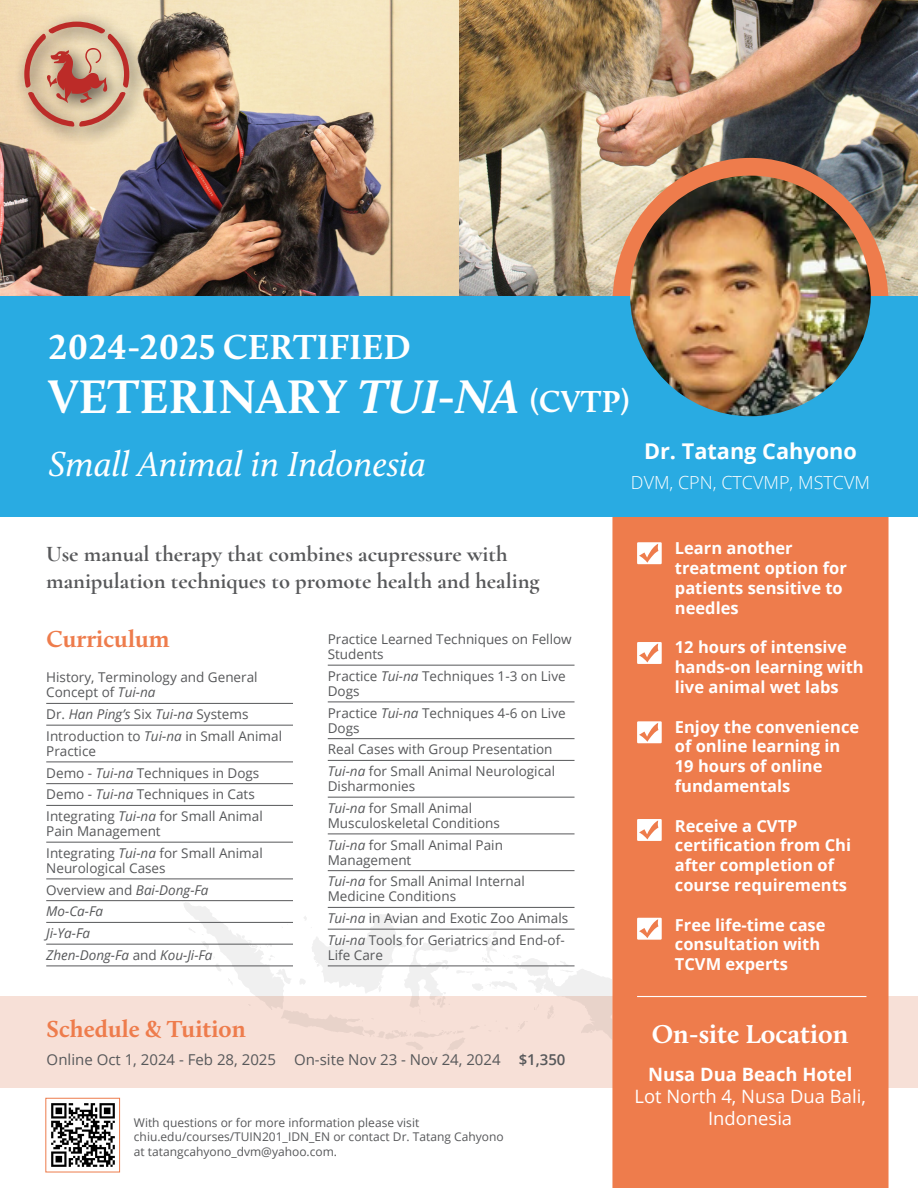
<style>
.page{position:relative;width:918px;height:1188px;background:#fff}
.page>*{position:absolute;margin:0;border:0;box-sizing:border-box;transform-origin:0 0}
.t1{font:700 48.75px "Calluna";color:#fff}
.t2{font:italic 36px "Calluna";color:#fff}
.t3{font:700 36px "Calluna";color:#fff}
.t4{font:700 26.7px "Calluna";color:#fff}
.t5{font:700 24px "Calluna";color:#ee7c4c}
.t6{font:700 22.5px/27px "Cormorant Garamond";color:#57585a}
.t7{font:700 21.75px "Open Sans";color:#fff}
.t8{font:18.45px/22px "Open Sans";color:#fff;text-align:center}
.t9{font:700 18.45px "Open Sans";color:#fff}
.t10{font:300 18px "Open Sans";color:#fff}
.t11{font:700 16.5px/19.8px "Open Sans";color:#fff}
.t12{font:15px "Open Sans";color:#57585a}
.t13{font:600 15px "Open Sans";color:#57585a}
.kebiao{font:13.5px/15px "Open Sans";color:#57585a}
.kebiao-2{font:italic 13.5px "Open Sans";color:#57585a}
.t14{font:12px/14.4px "Open Sans";color:#57585a}
.s1{font-style:italic}
.s2{font-size:31.5px}
.s3{font-style:normal}
</style>
<div class="page">
<div style="left:0;top:996px;width:918px;height:92px;background:#f7e0d7"></div>
<svg style="left:182px;top:901px;width:430px;height:155px"></svg>
<img style="left:0;top:0;width:459px;height:296px">
<img style="left:459px;top:0;width:459px;height:296px">
<hr style="left:46px;top:703px;width:247px;height:1px;background:#57585a">
<hr style="left:46px;top:725px;width:247px;height:1px;background:#57585a">
<hr style="left:46px;top:762px;width:247px;height:1px;background:#57585a">
<hr style="left:46px;top:783px;width:247px;height:1px;background:#57585a">
<hr style="left:46px;top:805px;width:247px;height:1px;background:#57585a">
<hr style="left:46px;top:842px;width:247px;height:1px;background:#57585a">
<hr style="left:46px;top:879px;width:247px;height:1px;background:#57585a">
<hr style="left:46px;top:900px;width:247px;height:1px;background:#57585a">
<hr style="left:46px;top:922px;width:247px;height:1px;background:#57585a">
<hr style="left:46px;top:944px;width:247px;height:1px;background:#57585a">
<hr style="left:46px;top:966px;width:247px;height:1px;background:#57585a">
<hr style="left:328px;top:665px;width:247px;height:1px;background:#57585a">
<hr style="left:328px;top:702px;width:247px;height:1px;background:#57585a">
<hr style="left:328px;top:738px;width:247px;height:1px;background:#57585a">
<hr style="left:328px;top:760px;width:247px;height:1px;background:#57585a">
<hr style="left:328px;top:797px;width:247px;height:1px;background:#57585a">
<hr style="left:328px;top:834px;width:247px;height:1px;background:#57585a">
<hr style="left:328px;top:870px;width:247px;height:1px;background:#57585a">
<hr style="left:328px;top:907px;width:247px;height:1px;background:#57585a">
<hr style="left:328px;top:929px;width:247px;height:1px;background:#57585a">
<hr style="left:328px;top:966px;width:247px;height:1px;background:#57585a">
<div style="left:612px;top:158px;width:277px;height:1030px;background:#ee7c4c"></div>
<div style="left:0;top:296px;width:918px;height:220px;background:#29abe2"></div>
<img style="left:630px;top:176px;width:241px;height:240px;border-radius:120px">
<svg style="left:637px;top:542px;width:25px;height:22px"></svg>
<svg style="left:637px;top:642px;width:25px;height:22px"></svg>
<svg style="left:637px;top:721px;width:25px;height:22px"></svg>
<svg style="left:637px;top:819px;width:25px;height:22px"></svg>
<svg style="left:637px;top:918px;width:25px;height:22px"></svg>
<div style="left:14px;top:12px;width:135px;height:134px;background:#231f20;opacity:.75"></div>
<svg style="left:24px;top:22px;width:105px;height:105px;background:#d09f86"></svg>
<img style="left:51px;top:1103px;width:64px;height:64px">
<div style="left:45px;top:1098px;width:75px;height:74px;border:1px solid #ed7c4c"></div>
<hr style="left:637px;top:996px;width:229px;height:1px;background:#fff">
<p class="t3" style="left:49px;top:325px;width:363px">2024-2025 CERTIFIED</p>
<p class="t1" style="left:49px;top:367px;width:582px">VETERINARY <span class="s1">TUI-NA</span> <span class="s2">(CVTP)</span></p>
<p class="t2" style="left:49px;top:442px;width:379px">Small Animal in Indonesia</p>
<p class="t7" style="left:644px;top:436px;width:214px">Dr. Tatang Cahyono</p>
<p class="t10" style="left:631px;top:470px;width:241px">DVM, CPN, CTCVMP, MSTCVM</p>
<p class="t6" style="left:46px;top:540px;width:495px">Use manual therapy that combines acupressure with manipulation techniques to promote health and healing</p>
<p class="t5" style="left:47px;top:624px;width:124px">Curriculum</p>
<p class="kebiao" style="left:46px;top:670px;width:213px">History, Terminology and General<br>Concept of <span class="s1">Tui-na</span></p>
<p class="kebiao-2" style="left:46px;top:705px;width:204px"><span class="s3">Dr.</span> Han Ping’s <span class="s3">Six</span> Tui-na <span class="s3">Systems</span></p>
<p class="kebiao" style="left:46px;top:728px;width:237px">Introduction to <span class="s1">Tui-na</span> in Small Animal<br>Practice</p>
<p class="kebiao" style="left:46px;top:765px;width:215px">Demo - <span class="s1">Tui-na</span> Techniques in Dogs</p>
<p class="kebiao" style="left:46px;top:787px;width:210px">Demo - <span class="s1">Tui-na</span> Techniques in Cats</p>
<p class="kebiao" style="left:46px;top:808px;width:218px">Integrating <span class="s1">Tui-na</span> for Small Animal<br>Pain Management</p>
<p class="kebiao" style="left:46px;top:845px;width:218px">Integrating <span class="s1">Tui-na</span> for Small Animal<br>Neurological Cases</p>
<p class="kebiao" style="left:46px;top:882px;width:164px">Overview and <span class="s1">Bai-Dong-Fa</span></p>
<p class="kebiao-2" style="left:46px;top:902px;width:58px">Mo-Ca-Fa</p>
<p class="kebiao-2" style="left:46px;top:924px;width:45px">Ji-Ya-Fa</p>
<p class="kebiao-2" style="left:46px;top:946px;width:168px">Zhen-Dong-Fa <span class="s3">and</span> Kou-Ji-Fa</p>
<p class="kebiao" style="left:328px;top:631px;width:246px">Practice Learned Techniques on Fellow<br>Students</p>
<p class="kebiao" style="left:328px;top:668px;width:239px">Practice <span class="s1">Tui-na</span> Techniques 1-3 on Live<br>Dogs</p>
<p class="kebiao" style="left:328px;top:705px;width:239px">Practice <span class="s1">Tui-na</span> Techniques 4-6 on Live<br>Dogs</p>
<p class="kebiao" style="left:328px;top:742px;width:226px">Real Cases with Group Presentation</p>
<p class="kebiao" style="left:328px;top:763px;width:229px"><span class="s1">Tui-na</span> for Small Animal Neurological<br>Disharmonies</p>
<p class="kebiao" style="left:328px;top:800px;width:174px"><span class="s1">Tui-na</span> for Small Animal<br>Musculoskeletal Conditions</p>
<p class="kebiao" style="left:328px;top:837px;width:177px"><span class="s1">Tui-na</span> for Small Animal Pain<br>Management</p>
<p class="kebiao" style="left:328px;top:874px;width:198px"><span class="s1">Tui-na</span> for Small Animal Internal<br>Medicine Conditions</p>
<p class="kebiao" style="left:328px;top:910px;width:242px"><span class="s1">Tui-na</span> in Avian and Exotic Zoo Animals</p>
<p class="kebiao" style="left:328px;top:932px;width:238px"><span class="s1">Tui-na</span> Tools for Geriatrics and End-of-<br>Life Care</p>
<p class="t11" style="left:675px;top:538px;width:174px">Learn another treatment option for patients sensitive to needles</p>
<p class="t11" style="left:675px;top:637px;width:190px">12 hours of intensive hands-on learning with live animal wet labs</p>
<p class="t11" style="left:675px;top:716px;width:186px">Enjoy the convenience of online learning in<br>19 hours of online fundamentals</p>
<p class="t11" style="left:675px;top:815px;width:178px">Receive a CVTP certification from Chi after completion of course requirements</p>
<p class="t11" style="left:675px;top:914px;width:152px">Free life-time case consultation with<br>TCVM experts</p>
<p class="t5" style="left:47px;top:1014px;width:201px">Schedule &amp; Tuition</p>
<p class="t4" style="left:652px;top:1018px;width:198px">On-site Location</p>
<p class="t12" style="left:47px;top:1049px;width:231px">Online Oct 1, 2024 - Feb 28, 2025</p>
<p class="t12" style="left:294px;top:1049px;width:208px">On-site Nov 23 - Nov 24, 2024</p>
<p class="t13" style="left:519px;top:1049px;width:48px">$1,350</p>
<p class="t14" style="left:134px;top:1115px;width:287px">With questions or for more information please visit</p>
<p class="t14" style="left:134px;top:1130px;width:371px">chiu.edu/courses/TUIN201_IDN_EN or contact Dr. Tatang Cahyono at tatangcahyono_dvm@yahoo.com.</p>
<p class="t9" style="left:648px;top:1061px;width:206px">Nusa Dua Beach Hotel</p>
<p class="t8" style="left:634px;top:1085px;width:233px">Lot North 4, Nusa Dua Bali,<br>Indonesia</p>
</div>
